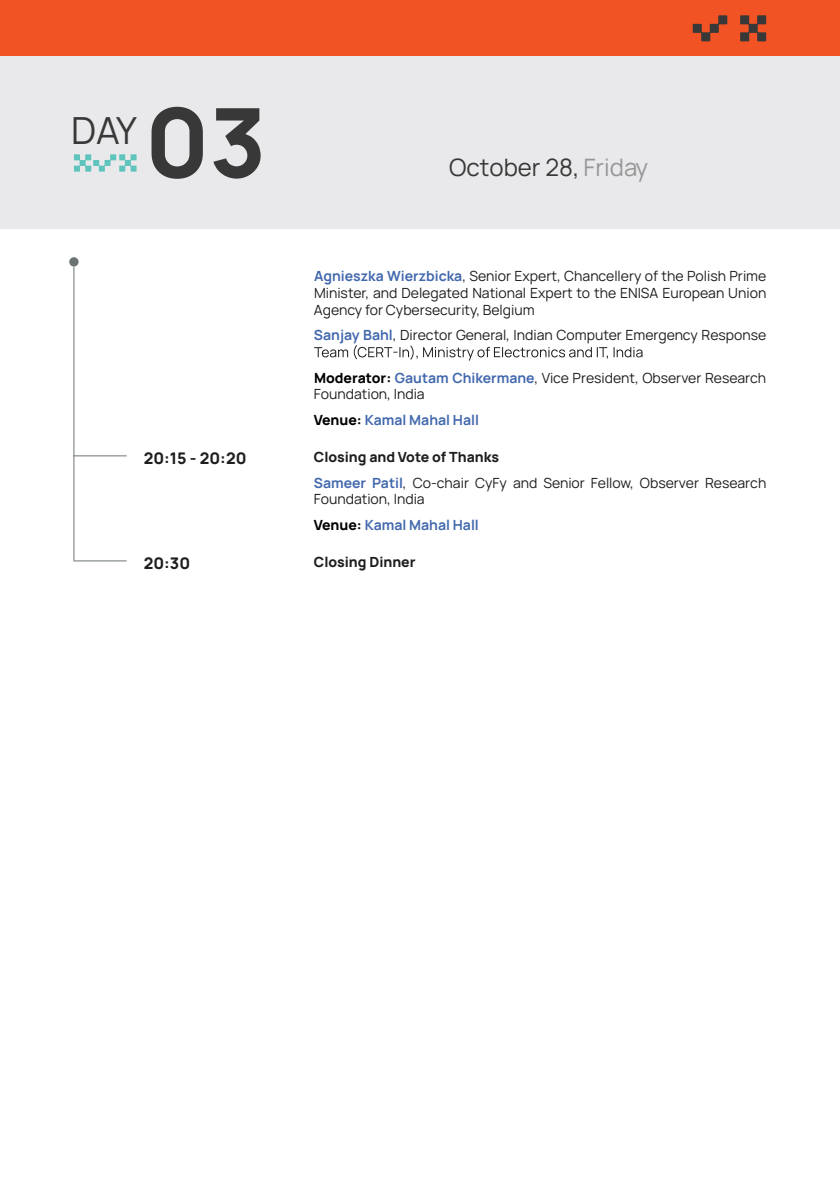
<style>
.page{position:relative;width:840px;height:1191px;background:#fff}
.page>*{position:absolute;margin:0;border:0;box-sizing:border-box;transform-origin:0 0}
.t1{font:800 96px "Manrope";color:#373837}
.t2{font:37.4px "Manrope";color:#373837}
.t3{font:24px "Manrope";color:#373837}
.t4{font:800 16px "Manrope";color:#201d1e}
.t5{font:14px/16.8px "Manrope";color:#201d1e}
.t6{font:700 14px "Manrope";color:#4268ad}
.t7{font:800 14px "Manrope";color:#201d1e}
.s1{color:#989596}
.s2{font-weight:700;color:#4268ad}
.s3{font-weight:800;color:#000}
.s4{font-weight:800}
</style>
<div class="page">
<div style="left:0;top:0;width:839px;height:57px;background:#f15324"></div>
<svg style="left:740px;top:15px;width:25px;height:26px"></svg>
<svg style="left:692px;top:15px;width:35px;height:26px"></svg>
<svg style="left:314px;top:345px;width:328px;height:15px"></svg>
<div style="left:0;top:57px;width:839px;height:172px;background:#e9e9eb"></div>
<svg style="left:74px;top:154px;width:62px;height:18px"></svg>
<hr style="left:73px;top:266px;width:1px;height:294px;background:#6d7373">
<hr style="left:73px;top:455px;width:53px;height:1px;background:#6d7373">
<hr style="left:73px;top:560px;width:53px;height:1px;background:#6d7373">
<div style="left:69px;top:257px;width:10px;height:9px;background:#6d7373;border-radius:50%"></div>
<h2 class="t2" style="left:71px;top:104px;width:67px">DAY</h2>
<h1 class="t1" style="left:145px;top:75px;width:123px">03</h1>
<p class="t4" style="left:144px;top:447px;width:104px">20:15 - 20:20</p>
<p class="t4" style="left:144px;top:552px;width:48px">20:30</p>
<h3 class="t3" style="left:449px;top:151px;width:200px">October 28, <span class="s1">Friday</span></h3>
<p class="t5" style="left:314px;top:267px;width:453px;text-align:justify"><span class="s2">Agnieszka Wierzbicka</span>, Senior Expert, Chancellery of the Polish Prime Minister, and Delegated National Expert to the ENISA European Union Agency for Cybersecurity, Belgium</p>
<p class="t5" style="left:314px;top:326px;width:453px"><span class="s2">Sanjay Bahl</span>, Director General, Indian Computer Emergency Response</p>
<p class="t5" style="left:314px;top:368px;width:453px"><span class="s3">Moderator:</span> <span class="s2">Gautam Chikermane</span>, Vice President, Observer Research<br>Foundation, India</p>
<p class="t6" style="left:314px;top:410px;width:166px"><span class="s3">Venue:</span> Kamal Mahal Hall</p>
<p class="t5" style="left:314px;top:444px;width:453px;line-height:25.2px"><span class="s4">Closing and Vote of Thanks<br></span><span class="s2">Sameer Patil</span>, Co-chair CyFy and Senior Fellow, Observer Research</p>
<p class="t5" style="left:314px;top:486px;width:166px;line-height:25.2px">Foundation, India<br><span class="s3">Venue:</span> <span class="s2">Kamal Mahal Hall</span></p>
<p class="t7" style="left:314px;top:552px;width:103px">Closing Dinner</p>
</div>
